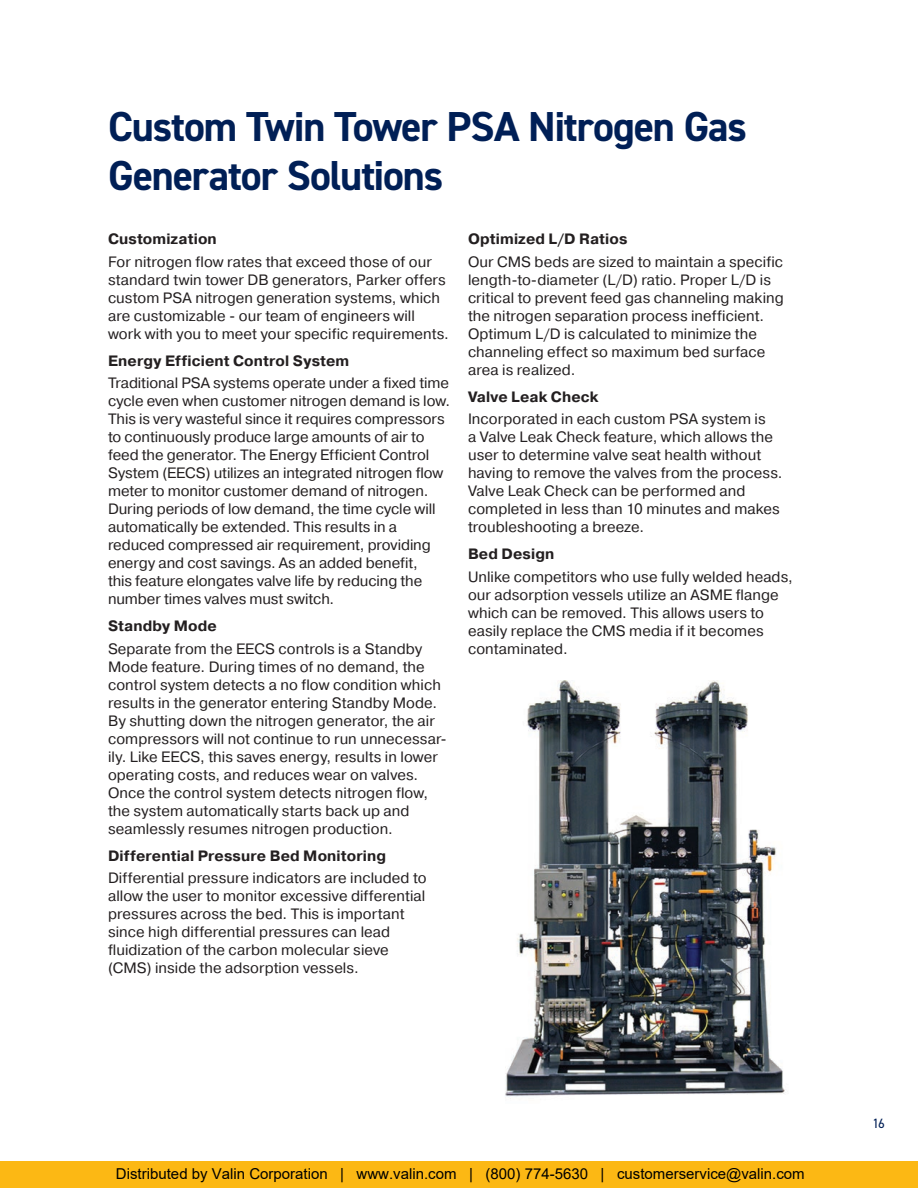
<style>
.page{position:relative;width:918px;height:1188px;background:#fff}
.page>*{position:absolute;margin:0;border:0;box-sizing:border-box;transform-origin:0 0}
.t1{font:700 42px/49.5px "DIN2014";letter-spacing:-.03em;color:#001f56}
.t2{font:15px/18px "Pragmatica";letter-spacing:.005em;color:#231f20}
.t3{font:700 15px "Pragmatica";letter-spacing:.01em;color:#231f20}
.t4{font:15px "Arial";color:#000}
.t5{font:13.5px "DIN2014";color:#001f56}
</style>
<div class="page">
<div style="left:0;top:1161px;width:918px;height:27px;background:#fcb814"></div>
<img style="left:505px;top:680px;width:280px;height:419px">
<h1 class="t1" style="left:108px;top:101px;width:640px">Custom Twin Tower PSA Nitrogen Gas<br>Generator Solutions</h1>
<p class="t3" style="left:108px;top:229px;width:110px">Customization</p>
<p class="t2" style="left:108px;top:253px;width:342px">For nitrogen flow rates that exceed those of our standard twin tower DB generators, Parker offers custom PSA nitrogen generation systems, which are customizable - our team of engineers will work with you to meet your specific requirements.</p>
<p class="t3" style="left:108px;top:351px;width:243px">Energy Efficient Control System</p>
<p class="t2" style="left:108px;top:374px;width:344px">Traditional PSA systems operate under a fixed time cycle even when customer nitrogen demand is low.<br>This is very wasteful since it requires compressors to continuously produce large amounts of air to feed the generator. The Energy Efficient Control System (EECS) utilizes an integrated nitrogen flow meter to monitor customer demand of nitrogen.<br>During periods of low demand, the time cycle will automatically be extended. This results in a reduced compressed air requirement, providing energy and cost savings. As an added benefit,<br>this feature elongates valve life by reducing the number times valves must switch.</p>
<p class="t3" style="left:108px;top:616px;width:110px">Standby Mode</p>
<p class="t2" style="left:108px;top:640px;width:340px">Separate from the EECS controls is a Standby Mode feature. During times of no demand, the control system detects a no flow condition which results in the generator entering Standby Mode.<br>By shutting down the nitrogen generator, the air compressors will not continue to run unnecessar&shy;ily. Like EECS, this saves energy, results in lower operating costs, and reduces wear on valves.<br>Once the control system detects nitrogen flow, the system automatically starts back up and seamlessly resumes nitrogen production.</p>
<p class="t3" style="left:108px;top:846px;width:280px">Differential Pressure Bed Monitoring</p>
<p class="t2" style="left:108px;top:869px;width:320px">Differential pressure indicators are included to allow the user to monitor excessive differential pressures across the bed. This is important since high differential pressures can lead fluidization of the carbon molecular sieve (CMS) inside the adsorption vessels.</p>
<p class="t3" style="left:468px;top:229px;width:161px">Optimized L/D Ratios</p>
<p class="t2" style="left:468px;top:253px;width:317px">Our CMS beds are sized to maintain a specific length-to-diameter (L/D) ratio. Proper L/D is critical to prevent feed gas channeling making the nitrogen separation process inefficient.<br>Optimum L/D is calculated to minimize the channeling effect so maximum bed surface area is realized.</p>
<p class="t3" style="left:468px;top:387px;width:132px">Valve Leak Check</p>
<p class="t2" style="left:468px;top:410px;width:316px">Incorporated in each custom PSA system is<br>a Valve Leak Check feature, which allows the user to determine valve seat health without having to remove the valves from the process.<br>Valve Leak Check can be performed and completed in less than 10 minutes and makes troubleshooting a breeze.</p>
<p class="t3" style="left:468px;top:544px;width:88px">Bed Design</p>
<p class="t2" style="left:468px;top:568px;width:326px">Unlike competitors who use fully welded heads, our adsorption vessels utilize an ASME flange which can be removed. This allows users to easily replace the CMS media if it becomes contaminated.</p>
<p class="t4" style="left:116px;top:1163px;width:690px">Distributed by Valin Corporation | www.valin.com | (800) 774-5630 | customerservice@valin.com</p>
<p class="t5" style="left:873px;top:1115px;width:14px">16</p>
</div>
